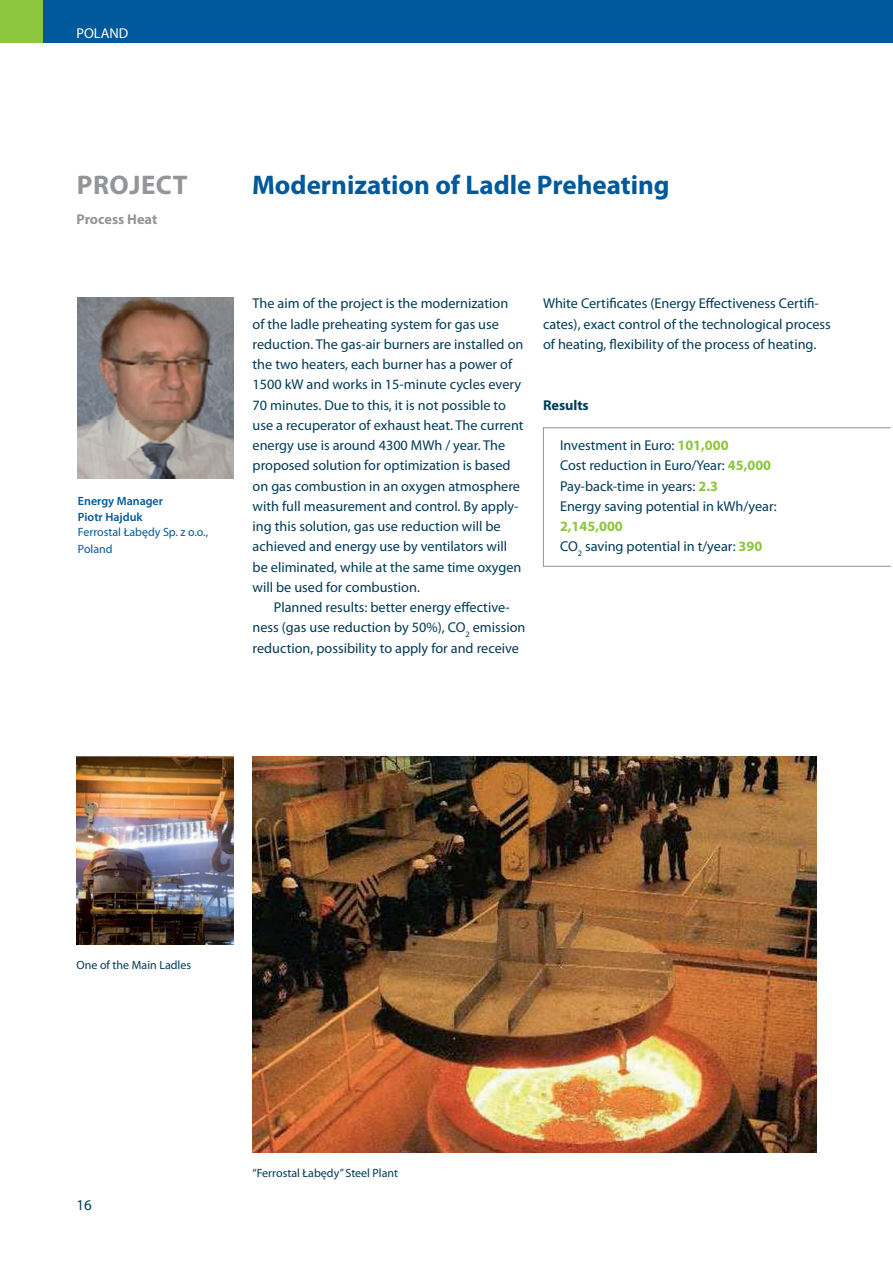
<style>
.page{position:relative;width:893px;height:1263px;background:#fff}
.page>*{position:absolute;margin:0;border:0;box-sizing:border-box;transform-origin:0 0}
.t1{font:700 27px "Myriad Pro";color:#00599a}
.t2{font:700 27px "Myriad Pro";color:#939598}
.t3{font:15px "Myriad Pro";color:#003b57}
.t4{font:14.25px/20.2px "Myriad Pro";color:#003b57}
.t5{font:700 14.25px "Myriad Pro";color:#939598}
.t6{font:700 14.25px "Myriad Pro";color:#003b57}
.t7{font:14.25px "Myriad Pro";color:#fff}
.t8{font:12px "Myriad Pro";color:#003b57}
.t9{font:12px/17.1px "Myriad Pro";color:#00599a}
.t10{font:600 12px/15.8px "Myriad Pro";color:#00599a}
.s1{font-weight:700;color:#8bc63e}
</style>
<div class="page">
<div style="left:38px;top:0;width:855px;height:43px;background:#00599a"></div>
<div style="left:0;top:0;width:43px;height:43px;background:#8bc63e"></div>
<img style="left:253px;top:757px;width:563px;height:395px">
<img style="left:77px;top:757px;width:157px;height:187px">
<svg style="left:543px;top:427px;width:348px;height:140px"></svg>
<img style="left:78px;top:298px;width:156px;height:180px">
<p class="t7" style="left:77px;top:24px;width:53px">POLAND</p>
<h1 class="t2" style="left:77px;top:167px;width:112px">Project</h1>
<h1 class="t1" style="left:252px;top:167px;width:419px">Modernization of Ladle Preheating</h1>
<p class="t5" style="left:77px;top:210px;width:82px">Process Heat</p>
<p class="t10" style="left:78px;top:493px;width:87px">Energy Manager<br>Piotr Hajduk</p>
<p class="t9" style="left:78px;top:524px;width:132px">Ferrostal Łabędy Sp. z o.o.,<br>Poland</p>
<p class="t4" style="left:253px;top:293px;width:273px">The aim of the project is the modernization of the ladle preheating system for gas use reduction. The gas-air burners are installed on the two heaters, each burner has a power of 1500 kW and works in 15-minute cycles every 70 minutes. Due to this, it is not possible to use a recuperator of exhaust heat. The current energy use is around 4300 MWh / year. The proposed solution for optimization is based on gas combustion in an oxygen atmosphere with full measurement and control. By apply&shy;ing this solution, gas use reduction will be achieved and energy use by ventilators will be eliminated, while at the same time oxygen will be used for combustion.</p>
<p class="t4" style="left:253px;top:597px;width:274px;text-align:center">Planned results: better energy effective-<br>ness (gas use reduction by 50%), CO<sub>2</sub> emission reduction, possibility to apply for and receive</p>
<p class="t4" style="left:543px;top:293px;width:289px">White Certificates (Energy Effectiveness Certifi&shy;cates), exact control of the technological process of heating, flexibility of the process of heating.</p>
<p class="t6" style="left:543px;top:395px;width:47px">Results</p>
<p class="t4" style="left:560px;top:435px;width:218px">Investment in Euro: <span class="s1">101,000<br></span>Cost reduction in Euro/Year: <span class="s1">45,000<br></span>Pay-back-time in years: <span class="s1">2.3<br></span>Energy saving potential in kWh/year:</p>
<p class="t4" style="left:560px;top:516px;width:204px"><span class="s1">2,145,000<br></span>CO<sub>2</sub> saving potential in t/year: <span class="s1">390</span></p>
<p class="t8" style="left:77px;top:957px;width:116px">One of the Main Ladles</p>
<p class="t3" style="left:77px;top:1196px;width:17px">16</p>
<p class="t8" style="left:253px;top:1166px;width:147px">“Ferrostal Łabędy” Steel Plant</p>
</div>
